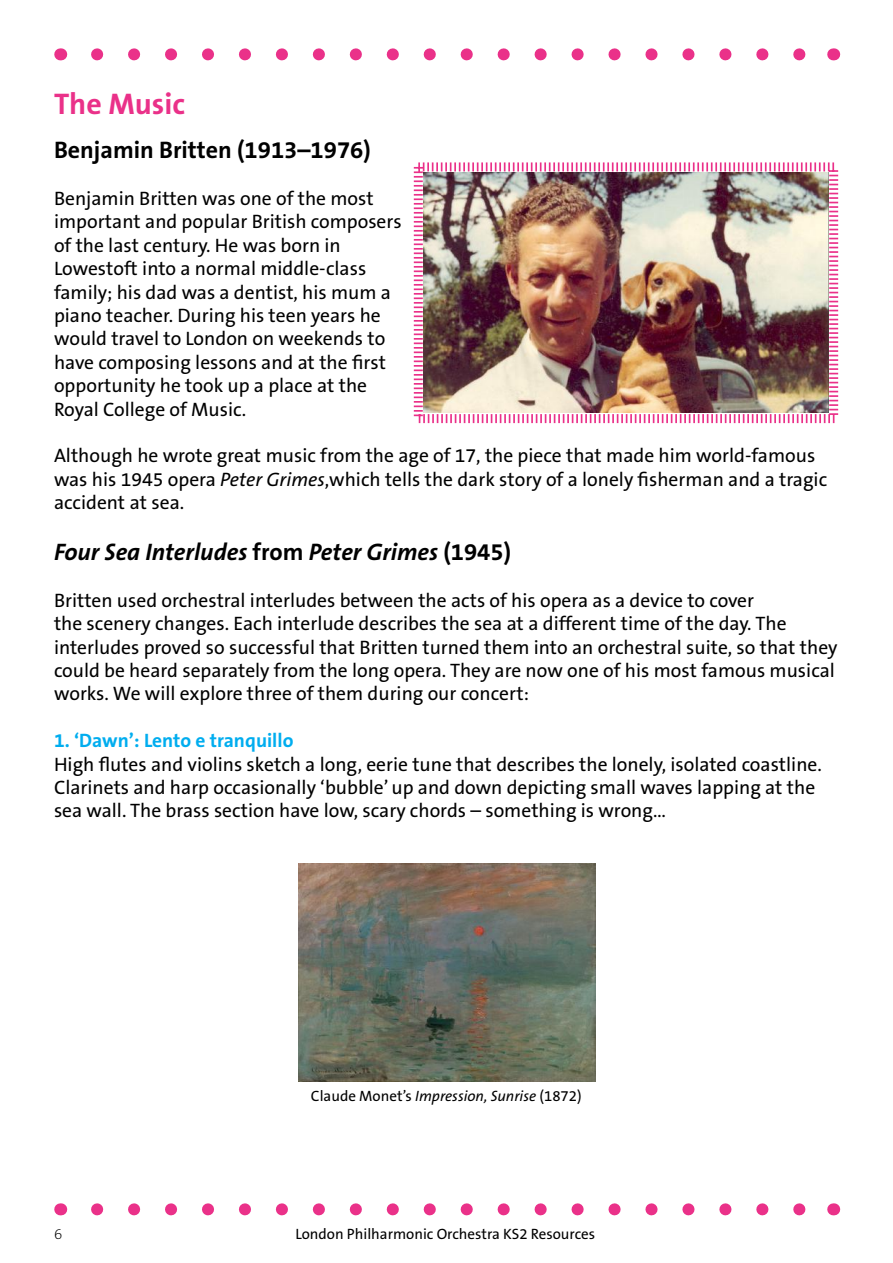
<style>
.page{position:relative;width:893px;height:1263px;background:#fff}
.page>*{position:absolute;margin:0;border:0;box-sizing:border-box;transform-origin:0 0}
.t1{font:700 30px "The Sans B7";color:#ea3189}
.t2{font:italic 700 24px "The Sans B7";color:#000}
.t3{font:700 24px "The Sans B7";color:#000}
.t4{font:19.5px/23.4px "The Sans B5 Plain";color:#000}
.t5{font:700 19.5px "The Sans B7";color:#00adef}
.t6{font:15px "The Sans B5 Plain";color:#000}
.t7{font:200 15px "The Sans B2";color:#000}
.s1{font-style:italic}
.s2{font-style:normal}
</style>
<div class="page">
<img style="left:298px;top:863px;width:297px;height:219px">
<img style="left:413px;top:162px;width:426px;height:262px">
<svg style="left:97px;top:48px;width:709px;height:12px"></svg>
<svg style="left:60px;top:48px;width:1px;height:12px"></svg>
<svg style="left:833px;top:48px;width:1px;height:12px"></svg>
<svg style="left:97px;top:1203px;width:709px;height:12px"></svg>
<svg style="left:60px;top:1203px;width:1px;height:12px"></svg>
<svg style="left:833px;top:1203px;width:1px;height:12px"></svg>
<h1 class="t1" style="left:54px;top:87px;width:133px">The Music</h1>
<p class="t3" style="left:54px;top:137px;width:318px">Benjamin Britten (1913–1976)</p>
<p class="t4" style="left:54px;top:187px;width:349px">Benjamin Britten was one of the most important and popular British composers of the last century. He was born in Lowestoft into a normal middle-class family; his dad was a dentist, his mum a piano teacher. During his teen years he would travel to London on weekends to have composing lessons and at the first opportunity he took up a place at the Royal College of Music.</p>
<p class="t4" style="left:54px;top:445px;width:775px">Although he wrote great music from the age of 17, the piece that made him world-famous was his 1945 opera <span class="s1">Peter Grimes</span>,which tells the dark story of a lonely fisherman and a tragic accident at sea.</p>
<p class="t2" style="left:54px;top:539px;width:458px">Four Sea Interludes <span class="s2">from</span> Peter Grimes <span class="s2">(1945)</span></p>
<p class="t4" style="left:54px;top:589px;width:785px">Britten used orchestral interludes between the acts of his opera as a device to cover<br>the scenery changes. Each interlude describes the sea at a different time of the day. The interludes proved so successful that Britten turned them into an orchestral suite, so that they could be heard separately from the long opera. They are now one of his most famous musical works. We will explore three of them during our concert:</p>
<p class="t5" style="left:54px;top:730px;width:241px">1. ‘Dawn’: Lento e tranquillo</p>
<p class="t4" style="left:54px;top:753px;width:769px">High flutes and violins sketch a long, eerie tune that describes the lonely, isolated coastline.<br>Clarinets and harp occasionally ‘bubble’ up and down depicting small waves lapping at the sea wall. The brass section have low, scary chords – something is wrong…</p>
<p class="t6" style="left:311px;top:1088px;width:272px">Claude Monet’s <span class="s1">Impression, Sunrise</span> (1872)</p>
<p class="t7" style="left:54px;top:1226px;width:10px">6</p>
<p class="t6" style="left:296px;top:1226px;width:301px">London Philharmonic Orchestra KS2 Resources</p>
</div>
